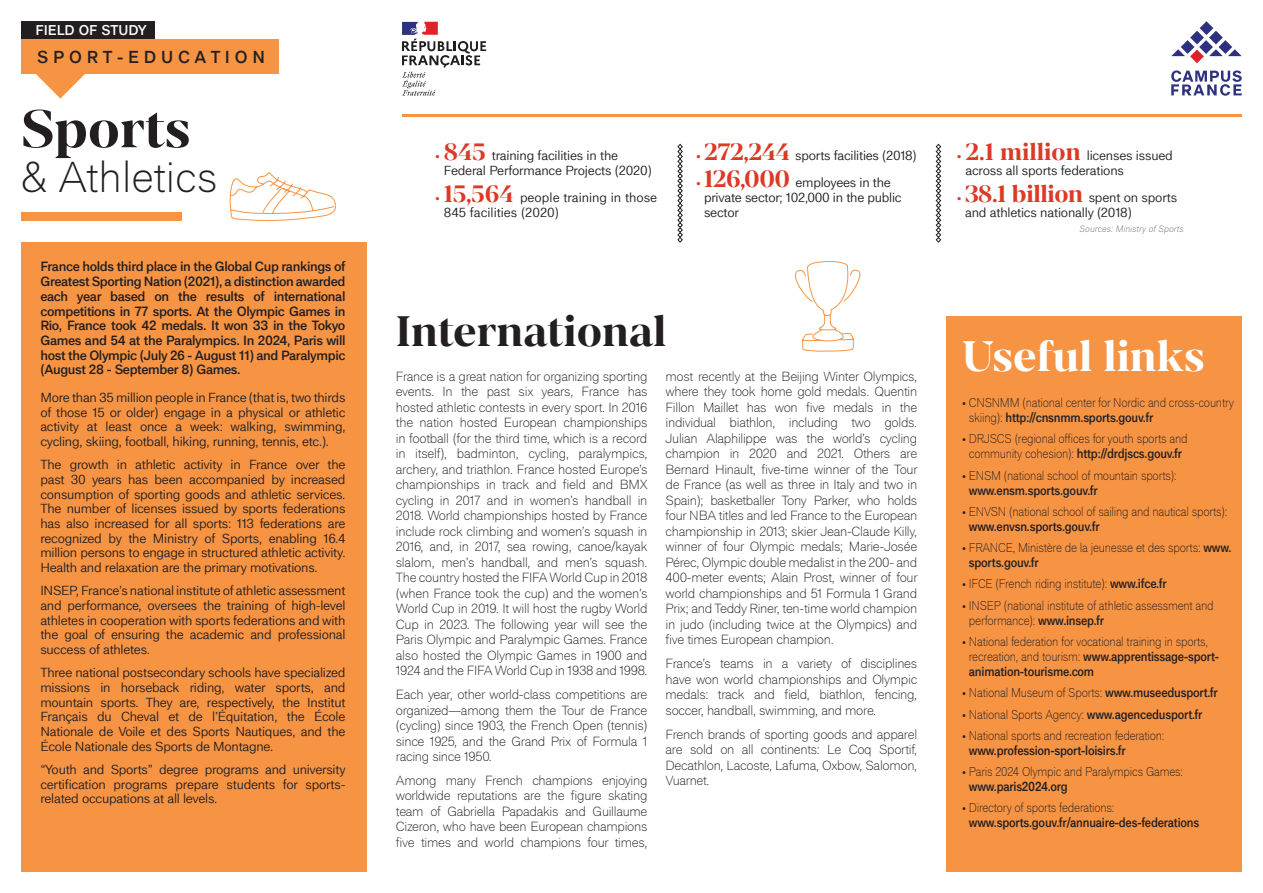
<style>
.page{position:relative;width:1263px;height:893px;background:#fff}
.page>*{position:absolute;margin:0;border:0;box-sizing:border-box;transform-origin:0 0}
.TITRE_1_Recto{font:700 51px "Campus France Serif";color:#231f20}
.TITRE_1_Recto-2{font:300 42px "Campus France Sans";color:#231f20}
.TITRE_1_Recto-3{font:700 40.5px "Campus France Serif";color:#231f20}
.TITRE_1_Recto-4{font:700 40.5px "Campus France Serif";color:#fff}
.t1{font:700 16.5px "Campus France Sans";color:#231f20}
.t2{font:700 13.5px "Campus France Sans";color:#fff}
.Texte_courant_Recto{font:300 12.9px/15.5px "Campus France Sans";letter-spacing:-.025em;color:#231f20;text-align:justify}
.EDITO_courant{font:12.75px/14.7px "Campus France Sans";letter-spacing:-.02em;color:#231f20;text-align:justify}
.EDITO_Intro{font:700 12.75px/14.7px "Campus France Sans";letter-spacing:-.03em;color:#231f20;text-align:justify}
.Texte_courant_Chiffr{font:12.75px/15.3px "Campus France Sans";letter-spacing:-.015em;color:#231f20}
.Liens{font:300 12.45px/15px "Campus France Sans";letter-spacing:-.02em;color:#231f20;scale:.9 1}
.Liens-2{font:700 12.45px/15px "Campus France Sans";letter-spacing:-.02em;color:#231f20;scale:.9 1}
.Texte_courant_Chiffr-2{font:italic 300 9px "Campus France Sans";color:#6c6d70}
.s1{color:#dc3926}
.s2{font-family:"Campus France Serif";font-weight:700;font-size:22.5px;color:#dc3926}
.s3{font-weight:700}
.s4{font-weight:300}
</style>
<div class="page">
<svg style="left:26px;top:73px;width:69px;height:26px"></svg>
<svg style="left:1171px;top:21px;width:71px;height:42px"></svg>
<svg style="left:1171px;top:70px;width:71px;height:26px"></svg>
<svg style="left:402px;top:22px;width:84px;height:74px"></svg>
<hr style="left:402px;top:114px;width:840px;height:3px;background:#f79444">
<div style="left:21px;top:21px;width:134px;height:18px;background:#231f20"></div>
<div style="left:21px;top:212px;width:161px;height:8px;background:#f79444"></div>
<div style="left:946px;top:316px;width:296px;height:556px;background:#f79444"></div>
<div style="left:21px;top:242px;width:346px;height:630px;background:#f79444"></div>
<svg style="left:936px;top:144px;width:5px;height:99px"></svg>
<svg style="left:677px;top:144px;width:6px;height:99px"></svg>
<div style="left:21px;top:39px;width:258px;height:34px;background:#f79444"></div>
<svg style="left:794px;top:261px;width:67px;height:91px"></svg>
<svg style="left:229px;top:172px;width:107px;height:49px"></svg>
<p class="t2" style="left:35px;top:20px;width:113px">FIELD OF STUDY</p>
<p class="t1" style="left:37px;top:45px;width:229px">S P O R T - E D U C A T I O N</p>
<p class="TITRE_1_Recto" style="left:21px;top:92px;width:171px">Sports</p>
<p class="TITRE_1_Recto-2" style="left:21px;top:148px;width:198px">&amp; Athletics</p>
<p class="EDITO_Intro" style="left:40px;top:259px;width:307px">France holds third place in the Global Cup rankings of Greatest Sporting Nation (2021), a distinction awarded each year based on the results of international competitions in 77 sports. At the Olympic Games in Rio, France took 42 medals. It won 33 in the Tokyo Games and 54 at the Paralympics. In 2024, Paris will host the Olympic (July 26 - August 11) and Paralympic (August 28 - September 8) Games.</p>
<p class="EDITO_courant" style="left:40px;top:389px;width:307px">More than 35 million people in France (that is, two thirds of those 15 or older) engage in a physical or athletic activity at least once a week: walking, swimming, cycling, skiing, football, hiking, running, tennis, etc.).</p>
<p class="EDITO_courant" style="left:40px;top:457px;width:307px">The growth in athletic activity in France over the past 30 years has been accompanied by increased consumption of sporting goods and athletic services.<br>The number of licenses issued by sports federations has also increased for all sports: 113 federations are recognized by the Ministry of Sports, enabling 16.4 million persons to engage in structured athletic activity.<br>Health and relaxation are the primary motivations.</p>
<p class="EDITO_courant" style="left:40px;top:583px;width:307px">INSEP, France’s national institute of athletic assessment and performance, oversees the training of high-level athletes in cooperation with sports federations and with the goal of ensuring the academic and professional success of athletes.</p>
<p class="EDITO_courant" style="left:40px;top:665px;width:307px">Three national postsecondary schools have specialized missions in horseback riding, water sports, and mountain sports. They are, respectively, the Institut Français du Cheval et de l’Équitation, the École Nationale de Voile et des Sports Nautiques, and the École Nationale des Sports de Montagne.</p>
<p class="EDITO_courant" style="left:40px;top:761px;width:307px">“Youth and Sports” degree programs and university certification programs prepare students for sports&shy;related occupations at all levels.</p>
<p class="Texte_courant_Chiffr" style="left:444px;top:147px;width:210px;text-indent:-9px"><span class="s1">•</span> <span class="s2">845</span> training facilities in the<br>Federal Performance Projects (2020)</p>
<p class="Texte_courant_Chiffr" style="left:444px;top:189px;width:215px;text-indent:-9px"><span class="s1">•</span> <span class="s2">15,564</span> people training in those<br>845 facilities (2020)</p>
<p class="Texte_courant_Chiffr" style="left:696px;top:147px;width:222px"><span class="s1">•</span> <span class="s2">272,244</span> sports facilities (2018)</p>
<p class="Texte_courant_Chiffr" style="left:704px;top:174px;width:199px;text-indent:-8px"><span class="s1">•</span> <span class="s2">126,000</span> employees in the private sector; 102,000 in the public sector</p>
<p class="TITRE_1_Recto-3" style="left:396px;top:302px;width:272px">International</p>
<p class="Texte_courant_Recto" style="left:396px;top:368px;width:253px">France is a great nation for organizing sporting events. In the past six years, France has hosted athletic contests in every sport. In 2016 the nation hosted European championships in football (for the third time, which is a record in itself), badminton, cycling, paralympics, archery, and triathlon. France hosted Europe’s championships in track and field and BMX cycling in 2017 and in women’s handball in 2018. World championships hosted by France include rock climbing and women’s squash in 2016, and, in 2017, sea rowing, canoe/kayak slalom, men’s handball, and men’s squash.<br>The country hosted the FIFA World Cup in 2018 (when France took the cup) and the women’s World Cup in 2019. It will host the rugby World Cup in 2023. The following year will see the Paris Olympic and Paralympic Games. France also hosted the Olympic Games in 1900 and 1924 and the FIFA World Cup in 1938 and 1998.</p>
<p class="Texte_courant_Recto" style="left:396px;top:686px;width:253px">Each year, other world-class competitions are organized—among them the Tour de France (cycling) since 1903, the French Open (tennis) since 1925, and the Grand Prix of Formula 1 racing since 1950.</p>
<p class="Texte_courant_Recto" style="left:396px;top:772px;width:253px">Among many French champions enjoying worldwide reputations are the figure skating team of Gabriella Papadakis and Guillaume Cizeron, who have been European champions five times and world champions four times,</p>
<p class="Texte_courant_Recto" style="left:666px;top:368px;width:253px">most recently at the Beijing Winter Olympics, where they took home gold medals. Quentin Fillon Maillet has won five medals in the individual biathlon, including two golds.<br>Julian Alaphilippe was the world’s cycling champion in 2020 and 2021. Others are Bernard Hinault, five-time winner of the Tour de France (as well as three in Italy and two in Spain); basketballer Tony Parker, who holds four NBA titles and led France to the European championship in 2013; skier Jean-Claude Killy, winner of four Olympic medals; Marie-Josée Pérec, Olympic double medalist in the 200- and 400-meter events; Alain Prost, winner of four world championships and 51 Formula 1 Grand Prix; and Teddy Riner, ten-time world champion in judo (including twice at the Olympics) and five times European champion.</p>
<p class="Texte_courant_Recto" style="left:666px;top:655px;width:253px">France’s teams in a variety of disciplines have won world championships and Olympic medals: track and field, biathlon, fencing, soccer, handball, swimming, and more.</p>
<p class="Texte_courant_Recto" style="left:666px;top:726px;width:253px">French brands of sporting goods and apparel are sold on all continents: Le Coq Sportif, Decathlon, Lacoste, Lafuma, Oxbow, Salomon, Vuarnet.</p>
<p class="Texte_courant_Chiffr" style="left:965px;top:147px;width:209px;text-indent:-9px"><span class="s1">•</span> <span class="s2">2.1 million</span> licenses issued across all sports federations</p>
<p class="Texte_courant_Chiffr" style="left:965px;top:189px;width:214px;text-indent:-8px"><span class="s1">•</span> <span class="s2">38.1 billion</span> spent on sports and athletics nationally (2018)</p>
<p class="Texte_courant_Chiffr-2" style="left:1080px;top:223px;width:106px">Sources: Ministry of Sports</p>
<p class="TITRE_1_Recto-4" style="left:962px;top:328px;width:244px">Useful links</p>
<p class="Liens" style="left:969px;top:395px;width:296px;text-indent:-7px">• CNSNMM (national center for Nordic and cross-country skiing): <span class="s3">http://cnsnmm.sports.gouv.fr</span></p>
<p class="Liens" style="left:962px;top:431px;width:252px;text-align:center">• DRJSCS (regional offices for youth sports and community cohesion): <span class="s3">http://drdjscs.gouv.fr</span></p>
<p class="Liens" style="left:969px;top:467px;width:232px;text-indent:-7px">• ENSM (national school of mountain sports): <span class="s3">www.ensm.sports.gouv.fr</span></p>
<p class="Liens" style="left:969px;top:503px;width:289px;text-indent:-7px">• ENVSN (national school of sailing and nautical sports): <span class="s3">www.envsn.sports.gouv.fr</span></p>
<p class="Liens" style="left:969px;top:540px;width:293px;text-indent:-7px">• FRANCE, Ministère de la jeunesse et des sports: <span class="s3">www. sports.gouv.fr</span></p>
<p class="Liens" style="left:962px;top:576px;width:229px">• IFCE (French riding institute): <span class="s3">www.ifce.fr</span></p>
<p class="Liens" style="left:969px;top:597px;width:274px;text-indent:-7px">• INSEP (national institute of athletic assessment and performance): <span class="s3">www.insep.fr</span></p>
<p class="Liens" style="left:969px;top:634px;width:279px;text-indent:-7px">• National federation for vocational training in sports, recreation, and tourism: <span class="s3">www.apprentissage-sport&shy;animation-tourisme.com</span></p>
<p class="Liens" style="left:962px;top:685px;width:286px">• National Museum of Sports: <span class="s3">www.museedusport.fr</span></p>
<p class="Liens" style="left:962px;top:706px;width:269px">• National Sports Agency: <span class="s3">www.agencedusport.fr</span></p>
<p class="Liens" style="left:969px;top:727px;width:219px;text-indent:-7px">• National sports and recreation federation: <span class="s3">www.profession-sport-loisirs.fr</span></p>
<p class="Liens" style="left:969px;top:764px;width:240px;text-indent:-7px">• Paris 2024 Olympic and Paralympics Games: <span class="s3">www.paris2024.org</span></p>
<p class="Liens-2" style="left:969px;top:800px;width:257px;text-indent:-7px"><span class="s4">• Directory of sports federations: </span>www.sports.gouv.fr/annuaire-des-federations</p>
</div>
